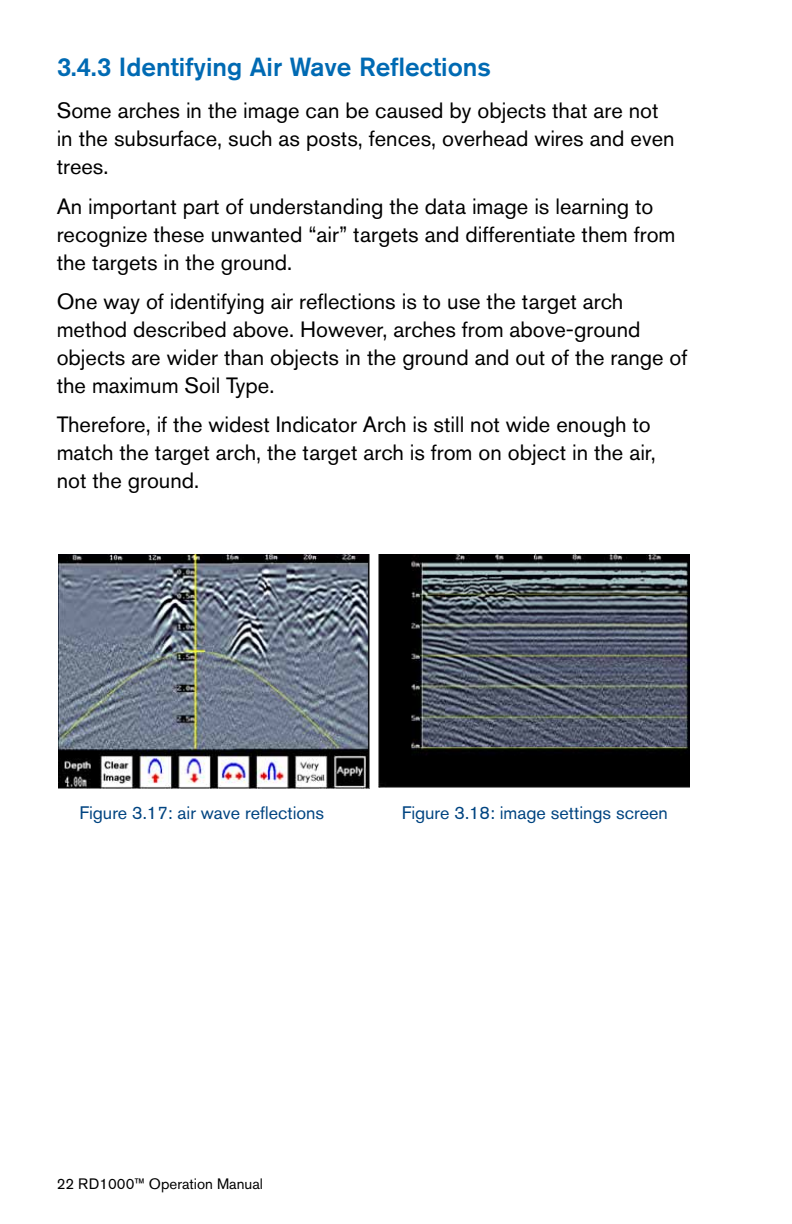
<style>
.page{position:relative;width:792px;height:1224px;background:#fff}
.page>*{position:absolute;margin:0;border:0;box-sizing:border-box;transform-origin:0 0}
.t1{font:500 26px "Akzidenz Grotesk BE";color:#006ab3}
.t2{font:22px/28px "Akzidenz Grotesk BE";color:#000}
.t3{font:18px "Akzidenz Grotesk BE";color:#004481}
.t4{font:15px "Akzidenz Grotesk BE";color:#000}
</style>
<div class="page">
<img style="left:379px;top:555px;width:311px;height:232px">
<img style="left:58px;top:555px;width:311px;height:233px">
<p class="t1" style="left:57px;top:51px;width:436px">3.4.3 Identifying Air Wave Reflections</p>
<p class="t2" style="left:57px;top:97px;width:619px">Some arches in the image can be caused by objects that are not in the subsurface, such as posts, fences, overhead wires and even trees.</p>
<p class="t2" style="left:57px;top:192px;width:620px">An important part of understanding the data image is learning to recognize these unwanted “air” targets and differentiate them from the targets in the ground.</p>
<p class="t2" style="left:57px;top:287px;width:632px">One way of identifying air reflections is to use the target arch method described above. However, arches from above-ground objects are wider than objects in the ground and out of the range of the maximum Soil Type.</p>
<p class="t2" style="left:57px;top:411px;width:601px">Therefore, if the widest Indicator Arch is still not wide enough to match the target arch, the target arch is from on object in the air, not the ground.</p>
<p class="t3" style="left:79px;top:802px;width:246px">Figure 3.17: air wave reflections</p>
<p class="t3" style="left:402px;top:802px;width:268px">Figure 3.18: image settings screen</p>
<p class="t4" style="left:57px;top:1175px;width:208px">22 RD1000™ Operation Manual</p>
</div>
